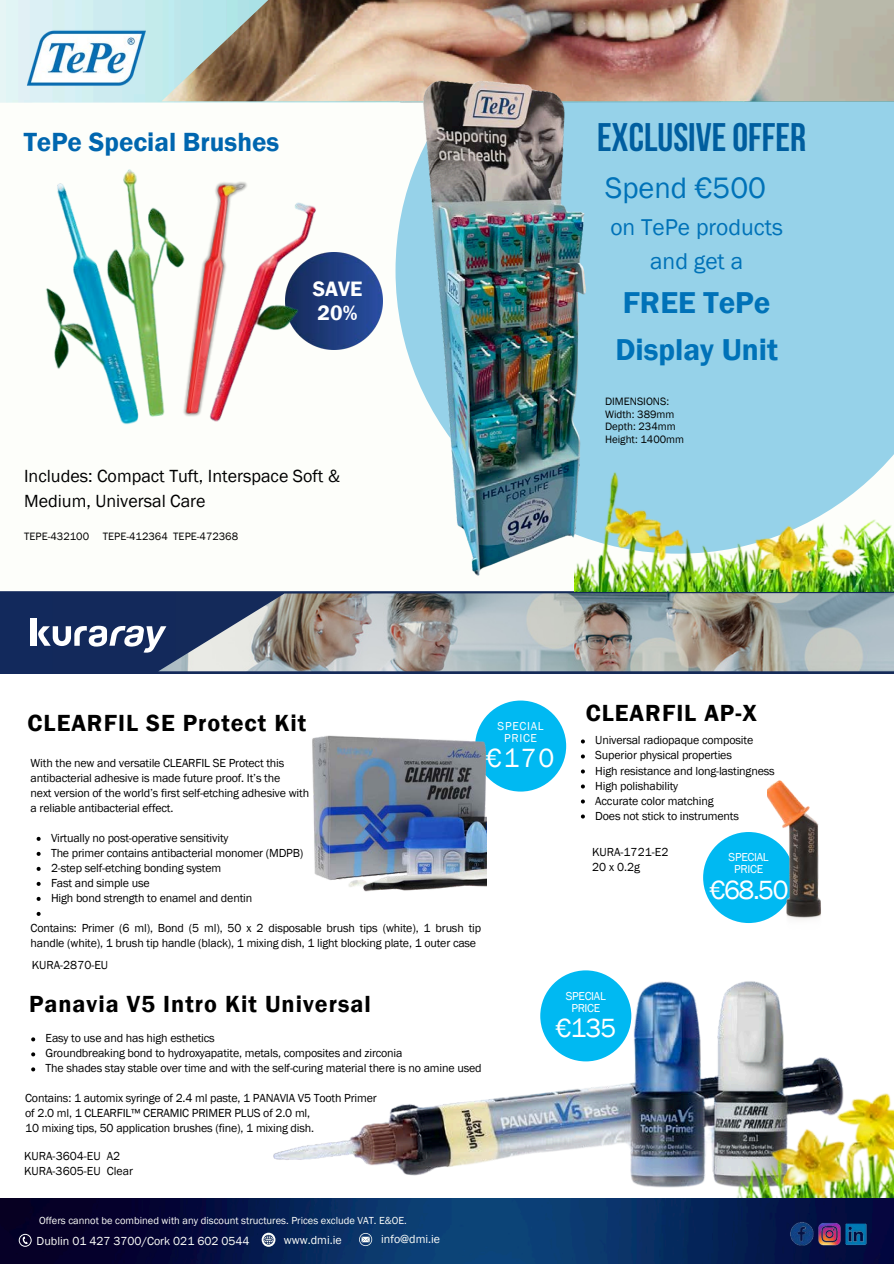
<style>
.page{position:relative;width:894px;height:1264px;background:#fff}
.page>*{position:absolute;margin:0;border:0;box-sizing:border-box;transform-origin:0 0}
.t1{font:700 39.75px "Bebas Neue";color:#005e9f}
.t2{font:600 31.05px/46.2px "Franklin Gothic";color:#0072b8}
.t3{font:30.45px "Franklin Gothic";color:#0072b8}
.t4{font:27.15px "Franklin Gothic";letter-spacing:-.035em;color:#fff}
.t5{font:600 27px "Franklin Gothic";color:#0066af}
.t6{font:600 24px "Franklin Gothic";letter-spacing:.04em;color:#000}
.t7{font:23.55px/34.8px "Franklin Gothic";color:#0072b8;text-align:center}
.t8{font:600 21.45px/24.2px "Franklin Gothic";color:#fff}
.t9{font:18px/24.8px "Franklin Gothic";color:#000}
.t10{font:12px/15px "Franklin Gothic";letter-spacing:-.015em;color:#000}
.t11{font:12px "Franklin Gothic";color:#fdfefa}
.t12{font:11.85px "Franklin Gothic";letter-spacing:-.025em;color:#fff}
.t13{font:11.85px "Franklin Gothic";letter-spacing:.06em;color:#fff}
.t14{font:10.95px "Franklin Gothic";color:#000101}
.t15{font:10.95px "Franklin Gothic";color:#000}
.t16{font:10.5px "Franklin Gothic";color:#fdfefa}
</style>
<div class="page">
<div style="left:0;top:0;width:893px;height:1263px;background:#fdfefa"></div>
<div style="left:395px;top:102px;width:498px;height:368px;background:#96d2e9"></div>
<img style="left:0;top:0;width:893px;height:102px">
<img style="left:161px;top:0;width:732px;height:101px">
<img style="left:24px;top:28px;width:126px;height:62px">
<img style="left:368px;top:265px;width:14px;height:72px">
<img style="left:46px;top:169px;width:322px;height:256px">
<img style="left:158px;top:169px;width:97px;height:256px">
<img style="left:408px;top:72px;width:248px;height:503px">
<img style="left:0;top:592px;width:893px;height:82px">
<img style="left:158px;top:593px;width:735px;height:78px">
<div style="left:0;top:674px;width:893px;height:529px;background:#fff"></div>
<img style="left:273px;top:974px;width:620px;height:224px">
<svg style="left:53px;top:625px;width:113px;height:27px"></svg>
<div style="left:31px;top:619px;width:5px;height:26px;background:#fff"></div>
<svg style="left:38px;top:629px;width:7px;height:10px"></svg>
<div style="left:540px;top:970px;width:91px;height:91px;background:#00b9f2;border-radius:50%"></div>
<img style="left:0;top:1198px;width:893px;height:65px">
<svg style="left:261px;top:1232px;width:14px;height:14px"></svg>
<svg style="left:359px;top:1232px;width:13px;height:13px"></svg>
<svg style="left:19px;top:1233px;width:12px;height:13px"></svg>
<img style="left:782px;top:1207px;width:93px;height:53px">
<img style="left:736px;top:1086px;width:157px;height:111px">
<div style="left:475px;top:700px;width:91px;height:91px;background:#00b9f2;border-radius:50%"></div>
<img style="left:312px;top:716px;width:174px;height:176px">
<svg style="left:580px;top:739px;width:4px;height:4px"></svg>
<svg style="left:580px;top:754px;width:4px;height:4px"></svg>
<svg style="left:580px;top:769px;width:4px;height:4px"></svg>
<svg style="left:580px;top:784px;width:4px;height:4px"></svg>
<svg style="left:580px;top:799px;width:4px;height:4px"></svg>
<svg style="left:580px;top:814px;width:4px;height:4px"></svg>
<div style="left:703px;top:832px;width:91px;height:91px;background:#00b9f2;border-radius:50%"></div>
<img style="left:766px;top:780px;width:55px;height:140px">
<img style="left:574px;top:470px;width:319px;height:122px">
<svg style="left:31px;top:1037px;width:4px;height:4px"></svg>
<svg style="left:31px;top:1052px;width:4px;height:4px"></svg>
<svg style="left:31px;top:1067px;width:4px;height:4px"></svg>
<svg style="left:37px;top:836px;width:4px;height:4px"></svg>
<svg style="left:37px;top:851px;width:4px;height:4px"></svg>
<svg style="left:37px;top:866px;width:4px;height:4px"></svg>
<svg style="left:37px;top:881px;width:4px;height:4px"></svg>
<svg style="left:37px;top:896px;width:4px;height:4px"></svg>
<svg style="left:37px;top:911px;width:4px;height:4px"></svg>
<p class="t5" style="left:24px;top:126px;width:257px">TePe Special Brushes</p>
<p class="t8" style="left:312px;top:276px;width:51px">SAVE<br>20%</p>
<p class="t9" style="left:24px;top:463px;width:317px">Includes: Compact Tuft, Interspace Soft &amp;<br>Medium, Universal Care</p>
<p class="t15" style="left:24px;top:530px;width:66px">TEPE-432100</p>
<p class="t15" style="left:103px;top:530px;width:137px">TEPE-412364 TEPE-472368</p>
<p class="t1" style="left:597px;top:121px;width:210px">EXCLUSIVE OFFER</p>
<p class="t3" style="left:605px;top:170px;width:162px">Spend €500</p>
<p class="t7" style="left:610px;top:209px;width:174px">on TePe products and get a</p>
<p class="t2" style="left:615px;top:279px;width:164px">FREE TePe<br>Display Unit</p>
<p class="t14" style="left:605px;top:395px;width:66px">DIMENSIONS:</p>
<p class="t14" style="left:605px;top:407px;width:71px">Width: 389mm</p>
<p class="t14" style="left:605px;top:420px;width:72px">Depth: 234mm</p>
<p class="t14" style="left:605px;top:433px;width:81px">Height: 1400mm</p>
<p class="t6" style="left:28px;top:708px;width:280px">CLEARFIL SE Protect Kit</p>
<p class="t10" style="left:31px;top:755px;width:255px">With the new and versatile CLEARFIL SE Protect this</p>
<p class="t10" style="left:31px;top:770px;width:251px">antibacterial adhesive is made future proof. It’s the</p>
<p class="t10" style="left:31px;top:785px;width:280px">next version of the world’s first self-etching adhesive with</p>
<p class="t10" style="left:31px;top:800px;width:144px">a reliable antibacterial effect.</p>
<p class="t10" style="left:51px;top:830px;width:179px">Virtually no post-operative sensitivity</p>
<p class="t10" style="left:51px;top:845px;width:254px">The primer contains antibacterial monomer (MDPB)</p>
<p class="t10" style="left:51px;top:860px;width:172px">2-step self-etching bonding system</p>
<h5 class="t10" style="left:51px;top:875px;width:100px">Fast and simple use</h5>
<p class="t10" style="left:51px;top:890px;width:203px">High bond strength to enamel and dentin</p>
<p class="t10" style="left:31px;top:920px;width:452px">Contains: Primer (6 ml), Bond (5 ml), 50 x 2 disposable brush tips (white), 1 brush tip handle (white), 1 brush tip handle (black), 1 mixing dish, 1 light blocking plate, 1 outer case</p>
<p class="t10" style="left:32px;top:957px;width:78px">KURA-2870-EU</p>
<p class="t13" style="left:497px;top:719px;width:48px">SPECIAL</p>
<p class="t12" style="left:504px;top:730px;width:34px">PRICE</p>
<p class="t4" style="left:486px;top:742px;width:70px">€170</p>
<p class="t6" style="left:585px;top:698px;width:173px">CLEARFIL AP-X</p>
<h2 class="t10" style="left:595px;top:732px;width:159px">Universal radiopaque composite</h2>
<h5 class="t10" style="left:595px;top:747px;width:138px">Superior physical properties</h5>
<p class="t10" style="left:595px;top:762px;width:181px">High resistance and long-lastingness</p>
<p class="t10" style="left:595px;top:777px;width:84px">High polishability</p>
<p class="t10" style="left:595px;top:792px;width:120px">Accurate color matching</p>
<p class="t10" style="left:595px;top:807px;width:145px">Does not stick to instruments</p>
<p class="t10" style="left:592px;top:844px;width:78px">KURA-1721-E2</p>
<h3 class="t10" style="left:592px;top:859px;width:50px">20 x 0.2g</h3>
<p class="t12" style="left:728px;top:850px;width:42px">SPECIAL</p>
<p class="t12" style="left:733px;top:862px;width:31px">PRICE</p>
<h6 class="t4" style="left:709px;top:874px;width:80px">€68.50</h6>
<p class="t6" style="left:29px;top:989px;width:343px">Panavia V5 Intro Kit Universal</p>
<p class="t10" style="left:46px;top:1030px;width:171px">Easy to use and has high esthetics</p>
<p class="t10" style="left:46px;top:1045px;width:358px">Groundbreaking bond to hydroxyapatite, metals, composites and zirconia</p>
<p class="t10" style="left:46px;top:1060px;width:437px">The shades stay stable over time and with the self-curing material there is no amine used</p>
<p class="t10" style="left:25px;top:1090px;width:353px">Contains: 1 automix syringe of 2.4 ml paste, 1 PANAVIA V5 Tooth Primer</p>
<p class="t10" style="left:25px;top:1105px;width:286px">of 2.0 ml, 1 CLEARFIL™ CERAMIC PRIMER PLUS of 2.0 ml,</p>
<p class="t10" style="left:25px;top:1120px;width:290px">10 mixing tips, 50 application brushes (fine), 1 mixing dish.</p>
<p class="t10" style="left:24px;top:1148px;width:98px">KURA-3604-EU A2</p>
<p class="t10" style="left:24px;top:1163px;width:78px">KURA-3605-EU</p>
<p class="t10" style="left:107px;top:1163px;width:28px">Clear</p>
<h4 class="t16" style="left:39px;top:1214px;width:369px">Offers cannot be combined with any discount structures. Prices exclude VAT. E&amp;OE.</h4>
<p class="t11" style="left:37px;top:1233px;width:214px">Dublin 01 427 3700/Cork 021 602 0544</p>
<p class="t11" style="left:284px;top:1232px;width:59px">www.dmi.ie</p>
<p class="t11" style="left:381px;top:1232px;width:60px">info@dmi.ie</p>
<p class="t12" style="left:565px;top:988px;width:42px">SPECIAL</p>
<p class="t12" style="left:571px;top:1000px;width:30px">PRICE</p>
<h5 class="t4" style="left:555px;top:1012px;width:62px">€135</h5>
</div>
